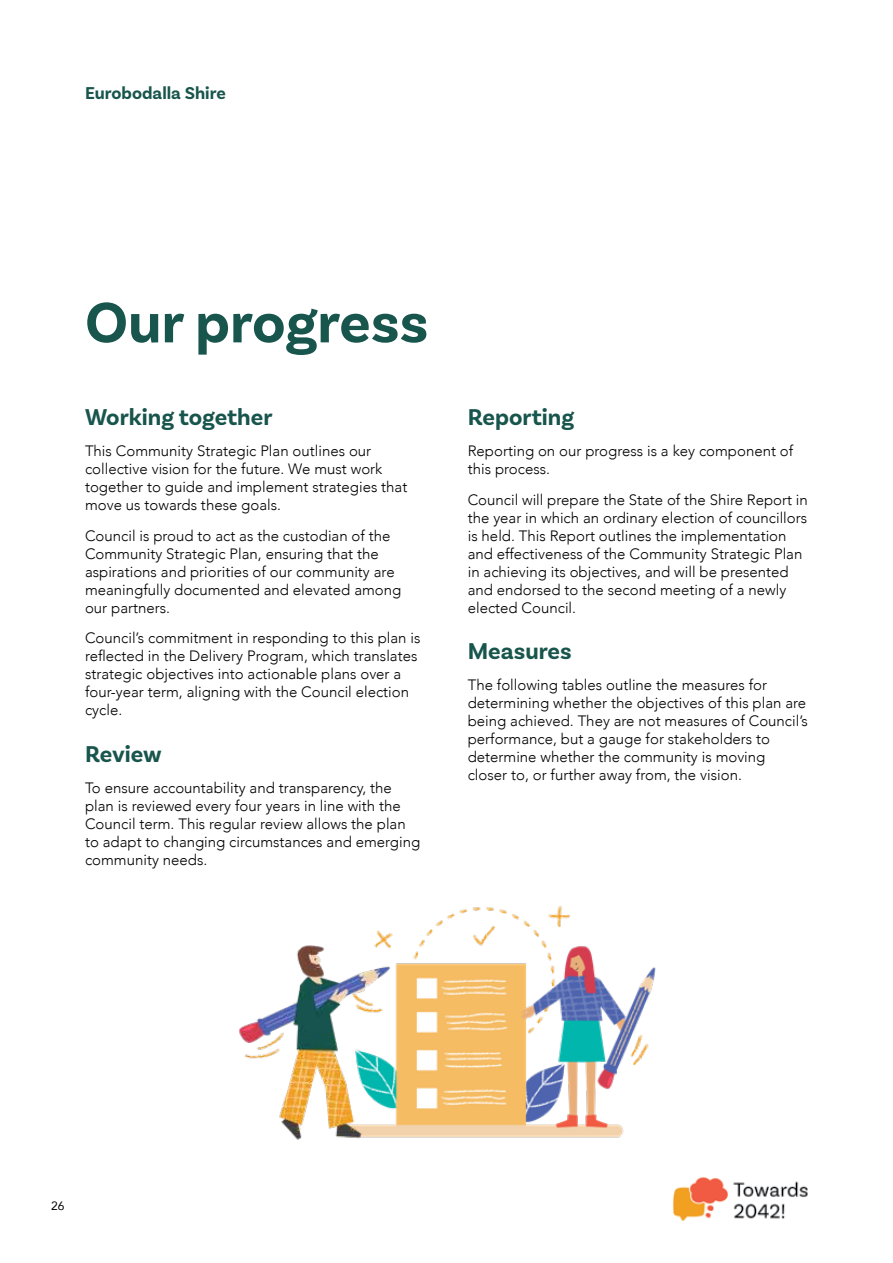
<style>
.page{position:relative;width:893px;height:1263px;background:#fff}
.page>*{position:absolute;margin:0;border:0;box-sizing:border-box;transform-origin:0 0}
.t1{font:700 60px "Basic Sans";color:#18554d}
.t2{font:700 24px "Basic Sans";color:#18554d}
.t3{font:700 18px "Basic Sans";color:#18554d}
.t4{font:300 15px/18px "Avenir";color:#000}
.t5{font:12px "Avenir";color:#000}
</style>
<div class="page">
<img style="left:672px;top:1178px;width:136px;height:43px">
<img style="left:377px;top:905px;width:279px;height:233px">
<img style="left:239px;top:931px;width:178px;height:209px">
<p class="t3" style="left:85px;top:82px;width:142px">Eurobodalla Shire</p>
<h1 class="t1" style="left:85px;top:286px;width:345px">Our progress</h1>
<h2 class="t2" style="left:85px;top:402px;width:189px">Working together</h2>
<p class="t4" style="left:85px;top:442px;width:324px">This Community Strategic Plan outlines our collective vision for the future. We must work together to guide and implement strategies that move us towards these goals.</p>
<p class="t4" style="left:85px;top:526px;width:318px">Council is proud to act as the custodian of the Community Strategic Plan, ensuring that the aspirations and priorities of our community are meaningfully documented and elevated among our partners.</p>
<p class="t4" style="left:85px;top:629px;width:337px">Council’s commitment in responding to this plan is reflected in the Delivery Program, which translates strategic objectives into actionable plans over a four-year term, aligning with the Council election cycle.</p>
<h2 class="t2" style="left:85px;top:739px;width:78px">Review</h2>
<p class="t4" style="left:85px;top:779px;width:337px">To ensure accountability and transparency, the plan is reviewed every four years in line with the Council term. This regular review allows the plan to adapt to changing circumstances and emerging community needs.</p>
<h2 class="t2" style="left:468px;top:402px;width:108px">Reporting</h2>
<p class="t4" style="left:468px;top:442px;width:327px">Reporting on our progress is a key component of this process.</p>
<p class="t4" style="left:468px;top:490px;width:342px">Council will prepare the State of the Shire Report in the year in which an ordinary election of councillors is held. This Report outlines the implementation and effectiveness of the Community Strategic Plan in achieving its objectives, and will be presented and endorsed to the second meeting of a newly elected Council.</p>
<h2 class="t2" style="left:468px;top:637px;width:105px">Measures</h2>
<p class="t4" style="left:468px;top:676px;width:342px">The following tables outline the measures for determining whether the objectives of this plan are being achieved. They are not measures of Council’s performance, but a gauge for stakeholders to determine whether the community is moving closer to, or further away from, the vision.</p>
<p class="t5" style="left:51px;top:1196px;width:15px">26</p>
</div>
